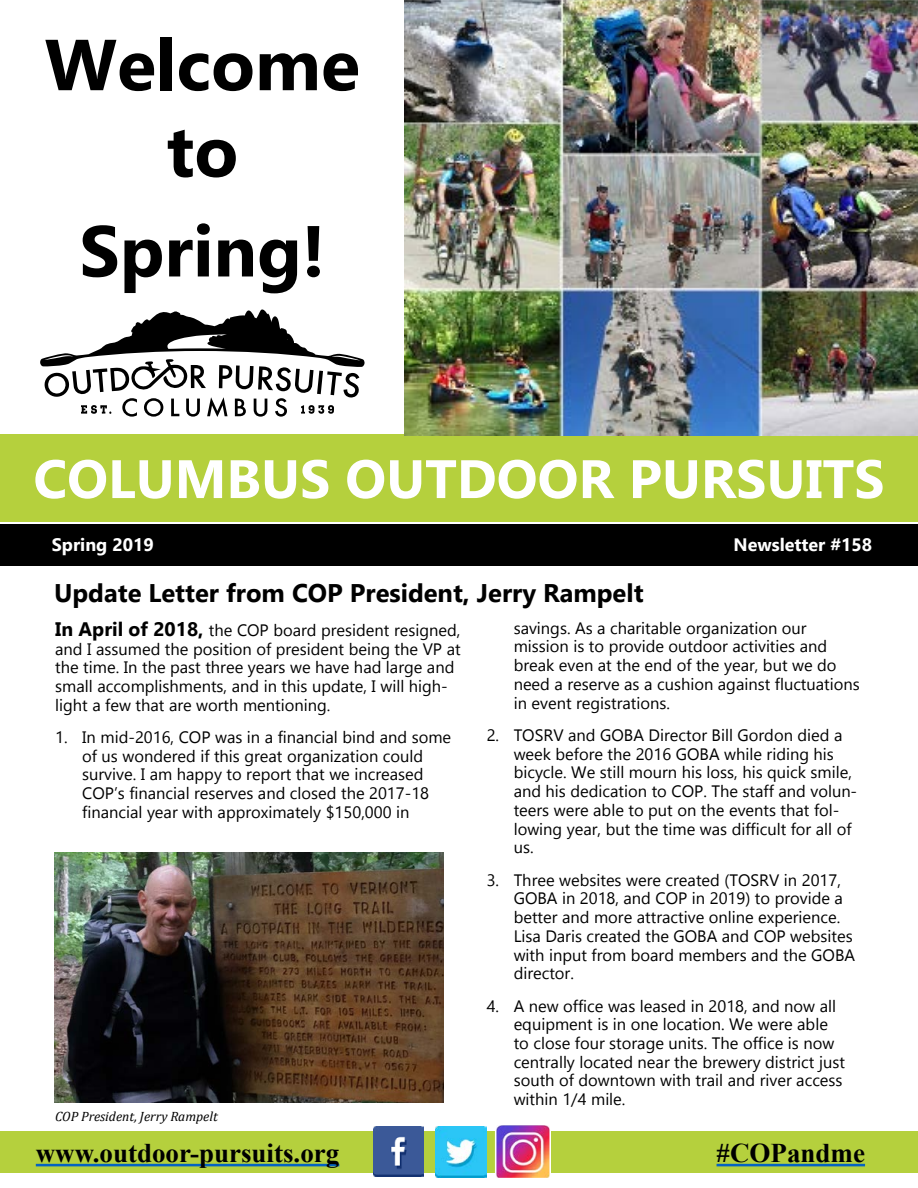
<style>
.page{position:relative;width:918px;height:1188px;background:#fff}
.page>*{position:absolute;margin:0;border:0;box-sizing:border-box;transform-origin:0 0}
.t1{font:700 72px/86.4px "Gadugi";color:#000;text-align:center}
.t2{font:700 54px "Gadugi";color:#fff}
.t3{font:700 27px "Times New Roman";color:#000}
.t4{font:700 25.5px "Gadugi";color:#000}
.t5{font:700 18px "Gadugi";color:#fff}
.t6{font:16.5px/18.8px "Gadugi";color:#000}
.t7{font:italic 13.5px "Cambria";color:#000}
.s1{font-weight:700;font-size:19.5px}
</style>
<div class="page">
<div style="left:0;top:1132px;width:918px;height:41px;background:#b5d03d"></div>
<hr style="left:36px;top:1164px;width:303px;height:2px;background:#0563c1">
<hr style="left:717px;top:1164px;width:148px;height:2px;background:#0563c1">
<div style="left:0;top:435px;width:918px;height:87px;background:#b5d03d"></div>
<img style="left:374px;top:1127px;width:50px;height:50px">
<div style="left:0;top:524px;width:918px;height:41px;background:#000"></div>
<img style="left:54px;top:853px;width:390px;height:249px">
<img style="left:405px;top:0;width:513px;height:435px">
<svg style="left:40px;top:309px;width:325px;height:108px"></svg>
<img style="left:436px;top:1127px;width:51px;height:51px">
<img style="left:498px;top:1127px;width:50px;height:49px">
<div style="left:495px;top:1124px;width:56px;height:55px;border:2px solid #fff"></div>
<h1 class="t1" style="left:45px;top:21px;width:317px">Welcome to</h1>
<h1 class="t1" style="left:79px;top:207px;width:247px">Spring!</h1>
<h2 class="t2" style="left:33px;top:446px;width:853px">COLUMBUS OUTDOOR PURSUITS</h2>
<p class="t5" style="left:52px;top:534px;width:103px">Spring 2019</p>
<p class="t5" style="left:734px;top:534px;width:140px">Newsletter #158</p>
<h3 class="t4" style="left:54px;top:578px;width:591px">Update Letter from COP President, Jerry Rampelt</h3>
<p class="t6" style="left:55px;top:620px;width:407px"><span class="s1">In April of 2018,</span> the COP board president resigned, and I assumed the position of president being the VP at the time. In the past three years we have had large and small accomplishments, and in this update, I will high&shy;light a few that are worth mentioning.</p>
<p class="t6" style="left:82px;top:728px;width:370px;text-indent:-27px">1. In mid-2016, COP was in a financial bind and some of us wondered if this great organization could survive. I am happy to report that we increased COP’s financial reserves and closed the 2017-18 financial year with approximately $150,000 in</p>
<p class="t6" style="left:514px;top:618px;width:348px">savings. As a charitable organization our mission is to provide outdoor activities and break even at the end of the year, but we do need a reserve as a cushion against fluctuations in event registrations.</p>
<p class="t6" style="left:514px;top:726px;width:345px;text-indent:-27px">2. TOSRV and GOBA Director Bill Gordon died a week before the 2016 GOBA while riding his bicycle. We still mourn his loss, his quick smile, and his dedication to COP. The staff and volun&shy;teers were able to put on the events that fol&shy;lowing year, but the time was difficult for all of us.</p>
<p class="t6" style="left:514px;top:870px;width:343px;text-indent:-27px">3. Three websites were created (TOSRV in 2017, GOBA in 2018, and COP in 2019) to provide a better and more attractive online experience.<br>Lisa Daris created the GOBA and COP websites with input from board members and the GOBA director.</p>
<p class="t6" style="left:514px;top:996px;width:333px;text-indent:-27px">4. A new office was leased in 2018, and now all equipment is in one location. We were able to close four storage units. The office is now centrally located near the brewery district just south of downtown with trail and river access within 1/4 mile.</p>
<p class="t7" style="left:55px;top:1106px;width:164px">COP President, Jerry Rampelt</p>
<h3 class="t3" style="left:36px;top:1134px;width:305px">www.outdoor-pursuits.org</h3>
<h3 class="t3" style="left:717px;top:1134px;width:150px">#COPandme</h3>
</div>
